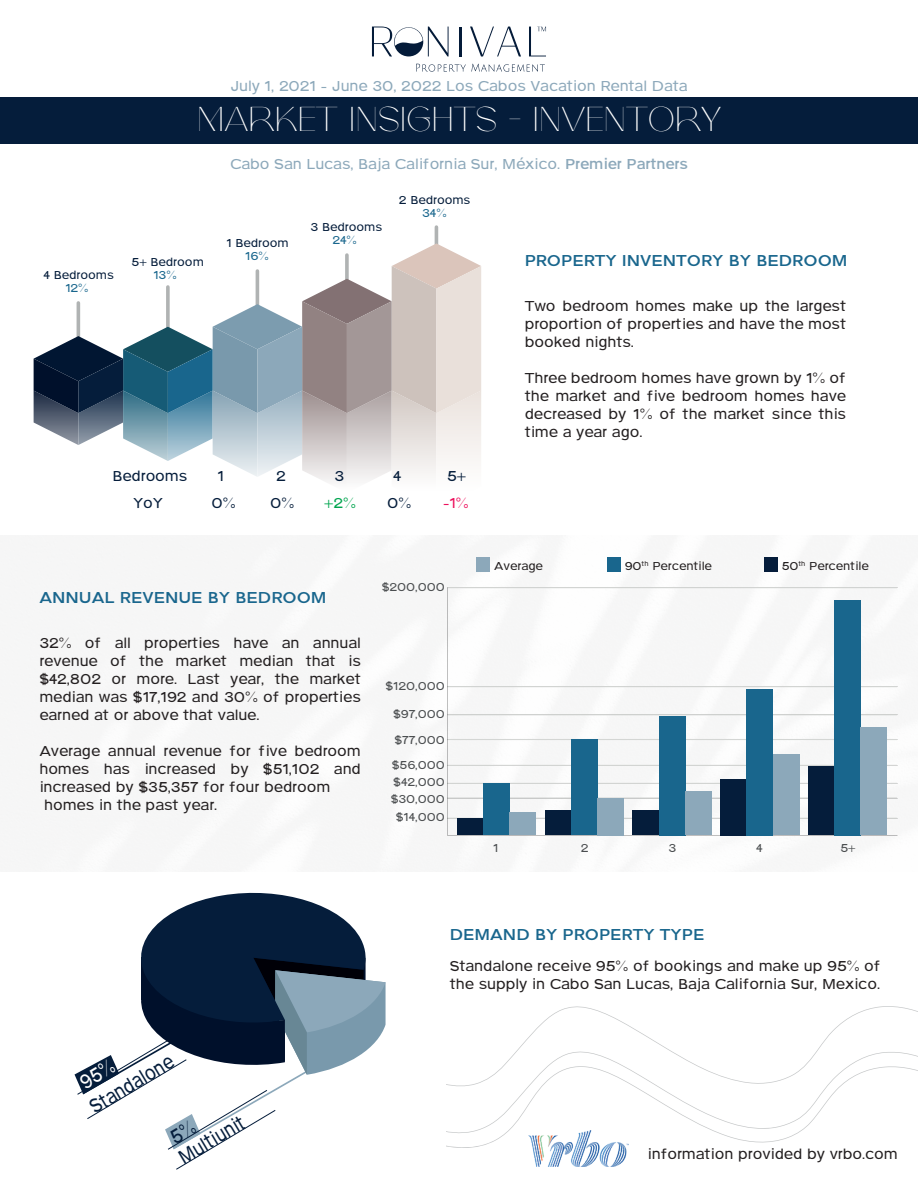
<style>
.page{position:relative;width:918px;height:1188px;background:#fff}
.page>*{position:absolute;margin:0;border:0;box-sizing:border-box;transform-origin:0 0}
.t1{font:34.5px "The Rivers";letter-spacing:-.005em;color:#fff}
.t2{font:21.15px "Pulse";color:#051d3b;scale:.81 1}
.t3{font:700 16.5px "Pulse";color:#19668d}
.t4{font:15px/18px "Pulse";color:#231f20;text-align:justify}
.t5{font:15px "Pulse";color:#8ca8ba}
.t6{font:15px "Pulse";color:#051d3b}
.t7{font:15px "Pulse";color:#00a54f}
.t8{font:15px "Pulse";color:#ed115d}
.t9{font:12px/25.7px "Pulse";color:#4b4e50}
.t10{font:12px "Pulse";color:#051d3b}
.t11{font:12px "Pulse";color:#231f20}
.t12{font:12px "Pulse";color:#19668d}
.s1{font-weight:700}
</style>
<div class="page">
<div style="left:15px;top:553px;width:883px;height:283px;background:#f6f6f7"></div>
<hr style="left:447px;top:818px;width:450px;height:1px;background:#d4d6d4">
<hr style="left:447px;top:797px;width:450px;height:2px;background:#d4d6d4">
<hr style="left:447px;top:783px;width:450px;height:1px;background:#d4d6d4">
<hr style="left:447px;top:765px;width:450px;height:1px;background:#d4d6d4">
<hr style="left:447px;top:739px;width:450px;height:1px;background:#d4d6d4">
<hr style="left:447px;top:714px;width:450px;height:1px;background:#d4d6d4">
<hr style="left:447px;top:686px;width:450px;height:1px;background:#d4d6d4">
<hr style="left:447px;top:587px;width:450px;height:1px;background:#d4d6d4">
<div style="left:457px;top:818px;width:26px;height:17px;background:#051d3b"></div>
<div style="left:545px;top:810px;width:26px;height:25px;background:#051d3b"></div>
<div style="left:633px;top:810px;width:26px;height:25px;background:#051d3b"></div>
<div style="left:720px;top:779px;width:27px;height:56px;background:#051d3b"></div>
<div style="left:808px;top:767px;width:26px;height:68px;background:#051d3b"></div>
<div style="left:483px;top:783px;width:27px;height:52px;background:#19668d"></div>
<div style="left:571px;top:740px;width:26px;height:95px;background:#19668d"></div>
<div style="left:659px;top:716px;width:26px;height:119px;background:#19668d"></div>
<div style="left:747px;top:689px;width:26px;height:146px;background:#19668d"></div>
<div style="left:834px;top:600px;width:27px;height:235px;background:#19668d"></div>
<div style="left:510px;top:813px;width:26px;height:22px;background:#8ca8ba"></div>
<div style="left:597px;top:798px;width:27px;height:37px;background:#8ca8ba"></div>
<div style="left:685px;top:791px;width:26px;height:44px;background:#8ca8ba"></div>
<div style="left:773px;top:754px;width:26px;height:81px;background:#8ca8ba"></div>
<div style="left:861px;top:727px;width:26px;height:108px;background:#8ca8ba"></div>
<div style="left:0;top:98px;width:918px;height:46px;background:#051d3b"></div>
<img style="left:534px;top:1155px;width:92px;height:11px">
<hr style="left:435px;top:227px;width:3px;height:48px;background:#b0b3b3">
<svg style="left:34px;top:243px;width:447px;height:239px"></svg>
<svg style="left:524px;top:1006px;width:394px;height:36px"></svg>
<svg style="left:510px;top:1042px;width:408px;height:16px"></svg>
<svg style="left:446px;top:1058px;width:472px;height:97px"></svg>
<div style="left:477px;top:558px;width:13px;height:14px;background:#8ca8ba"></div>
<div style="left:607px;top:558px;width:14px;height:14px;background:#19668d"></div>
<div style="left:764px;top:558px;width:14px;height:14px;background:#051d3b"></div>
<svg style="left:372px;top:26px;width:77px;height:31px"></svg>
<svg style="left:470px;top:27px;width:51px;height:30px"></svg>
<hr style="left:460px;top:27px;width:2px;height:29px;background:#041b39">
<svg style="left:529px;top:26px;width:17px;height:30px"></svg>
<svg style="left:416px;top:64px;width:129px;height:8px"></svg>
<svg style="left:75px;top:892px;width:311px;height:277px"></svg>
<p class="t5" style="left:230px;top:78px;width:459px">July 1, 2021 - June 30, 2022 Los Cabos Vacation Rental Data</p>
<h1 class="t1" style="left:197px;top:99px;width:526px">MARKET INSIGHTS - INVENTORY</h1>
<p class="t5" style="left:230px;top:155px;width:459px">Cabo San Lucas, Baja California Sur, México. <span class="s1">Premier Partners</span></p>
<p class="t10" style="left:44px;top:268px;width:72px">4 Bedrooms</p>
<p class="t12" style="left:65px;top:281px;width:25px">12%</p>
<p class="t10" style="left:132px;top:255px;width:74px">5+ Bedroom</p>
<p class="t12" style="left:153px;top:268px;width:25px">13%</p>
<p class="t10" style="left:227px;top:236px;width:64px">1 Bedroom</p>
<p class="t12" style="left:245px;top:249px;width:25px">16%</p>
<p class="t10" style="left:311px;top:220px;width:73px">3 Bedrooms</p>
<p class="t12" style="left:332px;top:233px;width:26px">24%</p>
<p class="t10" style="left:399px;top:194px;width:73px">2 Bedrooms</p>
<p class="t12" style="left:422px;top:207px;width:26px">34%</p>
<p class="t6" style="left:112px;top:468px;width:76px">Bedrooms</p>
<p class="t6" style="left:218px;top:468px;width:8px">1</p>
<p class="t6" style="left:276px;top:468px;width:11px">2</p>
<p class="t6" style="left:335px;top:468px;width:11px">3</p>
<p class="t6" style="left:393px;top:468px;width:10px">4</p>
<p class="t6" style="left:447px;top:468px;width:20px">5+</p>
<p class="t6" style="left:133px;top:495px;width:31px">YoY</p>
<p class="t6" style="left:212px;top:495px;width:25px">0%</p>
<p class="t6" style="left:270px;top:495px;width:25px">0%</p>
<p class="t7" style="left:324px;top:495px;width:33px">+2%</p>
<p class="t6" style="left:387px;top:495px;width:25px">0%</p>
<p class="t8" style="left:443px;top:495px;width:27px">-1%</p>
<p class="t3" style="left:39px;top:588px;width:289px">ANNUAL REVENUE BY BEDROOM</p>
<p class="t4" style="left:39px;top:634px;width:323px">32% of all properties have an annual revenue of the market median that is $42,802 or more. Last year, the market median was $17,192 and 30% of properties earned at or above that value.</p>
<p class="t4" style="left:39px;top:742px;width:323px">Average annual revenue for five bedroom</p>
<p class="t4" style="left:39px;top:760px;width:323px">homes has increased by $51,102 and</p>
<p class="t4" style="left:39px;top:778px;width:292px">increased by $35,357 for four bedroom</p>
<p class="t4" style="left:44px;top:796px;width:175px">homes in the past year.</p>
<p class="t9" style="left:382px;top:574px;width:64px">$200,000</p>
<p class="t9" style="left:386px;top:673px;width:61px">$120,000</p>
<p class="t9" style="left:393px;top:701px;width:53px">$97,000 $77,000</p>
<p class="t9" style="left:392px;top:752px;width:54px">$56,000</p>
<p class="t9" style="left:393px;top:770px;width:53px">$42,000</p>
<p class="t9" style="left:391px;top:786px;width:55px">$30,000</p>
<p class="t9" style="left:396px;top:805px;width:50px">$14,000</p>
<p class="t3" style="left:525px;top:251px;width:324px">PROPERTY INVENTORY BY BEDROOM</p>
<p class="t4" style="left:525px;top:297px;width:323px">Two bedroom homes make up the largest proportion of properties and have the most booked nights.</p>
<p class="t4" style="left:525px;top:369px;width:323px">Three bedroom homes have grown by 1% of the market and five bedroom homes have decreased by 1% of the market since this time a year ago.</p>
<p class="t11" style="left:494px;top:559px;width:50px">Average</p>
<p class="t11" style="left:625px;top:559px;width:89px">90<sup>th</sup> Percentile</p>
<p class="t11" style="left:782px;top:559px;width:89px">50<sup>th</sup> Percentile</p>
<p class="t9" style="left:493px;top:836px;width:7px">1</p>
<p class="t9" style="left:581px;top:836px;width:9px">2</p>
<p class="t9" style="left:669px;top:836px;width:9px">3</p>
<p class="t9" style="left:756px;top:836px;width:8px">4</p>
<p class="t9" style="left:840px;top:836px;width:17px">5+</p>
<p class="t3" style="left:450px;top:925px;width:256px">DEMAND BY PROPERTY TYPE</p>
<h2 class="t2" style="left:85px;top:1098px;width:118px;rotate:-31deg">Standalone</h2>
<h2 class="t2" style="left:174px;top:1148px;width:93px;rotate:-31deg">Multiunit</h2>
<p class="t4" style="left:450px;top:957px;width:432px">Standalone receive 95% of bookings and make up 95% of the supply in Cabo San Lucas, Baja California Sur, Mexico.</p>
<p class="t4" style="left:648px;top:1146px;width:252px">information provided by vrbo.com</p>
</div>
